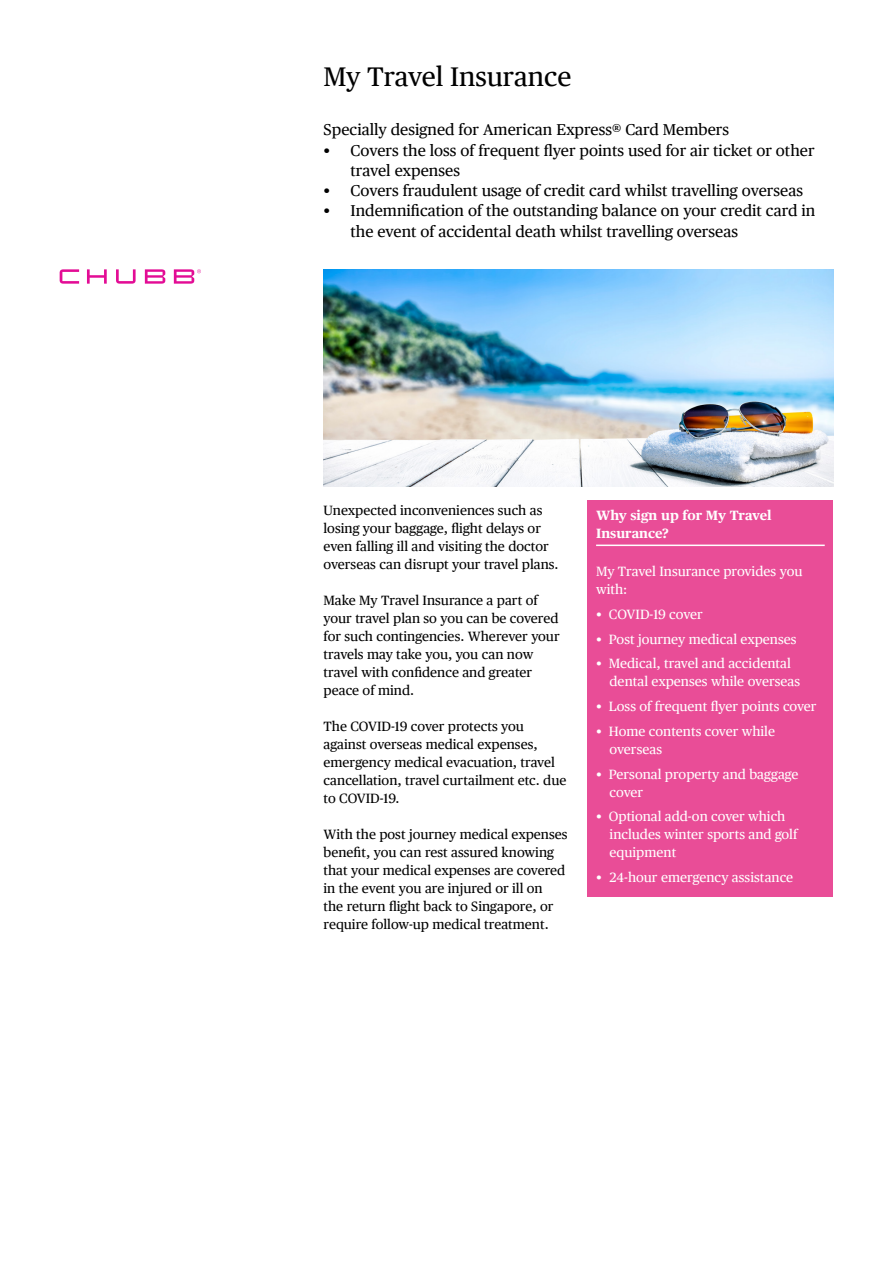
<style>
.page{position:relative;width:893px;height:1263px;background:#fff}
.page>*{position:absolute;margin:0;border:0;box-sizing:border-box;transform-origin:0 0}
.t1{font:27px "Chubb Publico Text App";letter-spacing:-.005em;color:#000}
.t2{font:15.75px/20.2px "Chubb Publico Text App";color:#000}
.t3{font:13.5px/18px "Chubb Publico Text App";color:#000}
.t4{font:13.5px/18px "Chubb Publico Text App";color:#fff}
.t5{font:700 13.5px/18px "Chubb Publico Text App";color:#fff}
</style>
<div class="page">
<div style="left:587px;top:501px;width:246px;height:396px;background:#e94d97"></div>
<hr style="left:596px;top:545px;width:229px;height:1px;background:#fff">
<img style="left:324px;top:269px;width:509px;height:218px">
<svg style="left:60px;top:269px;width:141px;height:15px"></svg>
<h1 class="t1" style="left:324px;top:56px;width:249px">My Travel Insurance</h1>
<p class="t2" style="left:324px;top:119px;width:407px">Specially designed for American Express® Card Members</p>
<p class="t2" style="left:351px;top:139px;width:466px;text-indent:-27px">• Covers the loss of frequent flyer points used for air ticket or other travel expenses</p>
<p class="t2" style="left:324px;top:180px;width:481px">• Covers fraudulent usage of credit card whilst travelling overseas</p>
<p class="t2" style="left:351px;top:200px;width:466px;text-indent:-27px">• Indemnification of the outstanding balance on your credit card in the event of accidental death whilst travelling overseas</p>
<p class="t3" style="left:324px;top:500px;width:237px">Unexpected inconveniences such as losing your baggage, flight delays or even falling ill and visiting the doctor overseas can disrupt your travel plans.</p>
<p class="t3" style="left:324px;top:590px;width:238px">Make My Travel Insurance a part of your travel plan so you can be covered for such contingencies. Wherever your travels may take you, you can now travel with confidence and greater peace of mind.</p>
<p class="t3" style="left:324px;top:716px;width:244px">The COVID-19 cover protects you against overseas medical expenses, emergency medical evacuation, travel cancellation, travel curtailment etc. due to COVID-19.</p>
<p class="t3" style="left:324px;top:824px;width:246px">With the post journey medical expenses benefit, you can rest assured knowing that your medical expenses are covered in the event you are injured or ill on<br>the return flight back to Singapore, or require follow-up medical treatment.</p>
<p class="t5" style="left:596px;top:505px;width:177px">Why sign up for My Travel<br>Insurance?</p>
<p class="t4" style="left:596px;top:561px;width:208px">My Travel Insurance provides you with:</p>
<p class="t4" style="left:596px;top:604px;width:108px">• COVID-19 cover</p>
<p class="t4" style="left:596px;top:629px;width:202px">• Post journey medical expenses</p>
<p class="t4" style="left:610px;top:654px;width:192px;text-indent:-14px">• Medical, travel and accidental dental expenses while overseas</p>
<p class="t4" style="left:596px;top:696px;width:222px">• Loss of frequent flyer points cover</p>
<p class="t4" style="left:610px;top:721px;width:167px;text-indent:-14px">• Home contents cover while overseas</p>
<p class="t4" style="left:610px;top:764px;width:190px;text-indent:-14px">• Personal property and baggage cover</p>
<p class="t4" style="left:610px;top:807px;width:189px;text-indent:-14px">• Optional add-on cover which includes winter sports and golf equipment</p>
<p class="t4" style="left:596px;top:867px;width:199px">• 24-hour emergency assistance</p>
</div>
